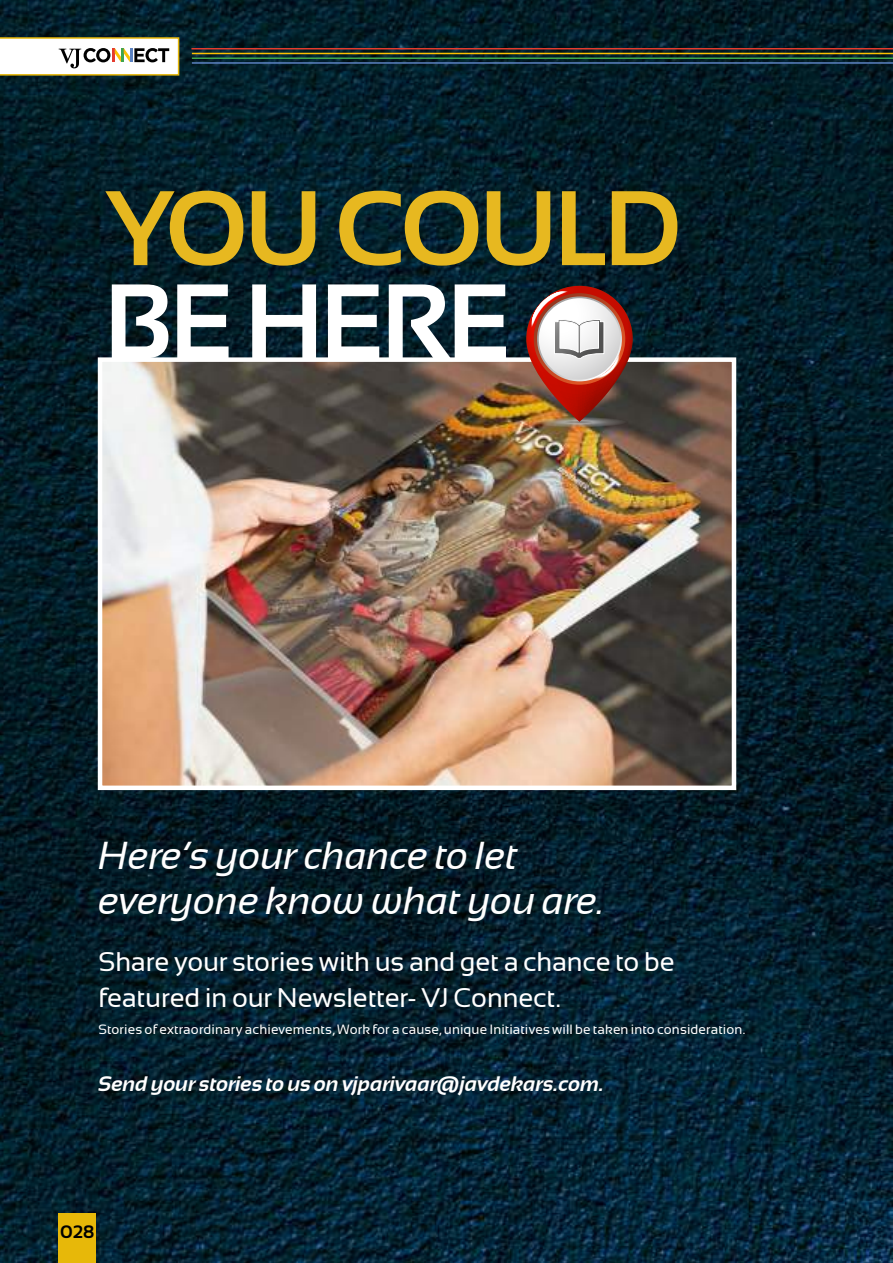
<style>
.page{position:relative;width:893px;height:1263px;background:#fff}
.page>*{position:absolute;margin:0;border:0;box-sizing:border-box;transform-origin:0 0}
.t1{font:700 105.75px "Sansation";letter-spacing:-.05em;color:#e7b820}
.t2{font:700 105.75px "Sansation";letter-spacing:-.03em;color:#fff}
.t3{font:italic 39px/45px "Sansation";color:#fff}
.t4{font:27px/36px "Sansation";letter-spacing:-.005em;color:#fff}
.t5{font:italic 700 21px "Sansation";letter-spacing:.005em;color:#fff}
.t6{font:700 18px "Sansation";color:#000}
.t7{font:13.5px "Sansation";letter-spacing:.01em;color:#fff}
</style>
<div class="page">
<img style="left:0;top:0;width:893px;height:1263px">
<img style="left:103px;top:362px;width:628px;height:423px">
<div style="left:98px;top:357px;width:638px;height:433px;border:4px solid #fff"></div>
<img style="left:526px;top:286px;width:107px;height:143px">
<hr style="left:191px;top:48px;width:702px;height:2px;background:#e53c2e">
<hr style="left:192px;top:53px;width:701px;height:1px;background:#fcc100">
<hr style="left:192px;top:57px;width:701px;height:2px;background:#3fa54c">
<hr style="left:192px;top:62px;width:701px;height:2px;background:#5b82c2">
<div style="left:58px;top:1214px;width:38px;height:49px;background:#e7b809"></div>
<svg style="left:0;top:37px;width:179px;height:39px"></svg>
<h1 class="t1" style="left:104px;top:169px;width:579px">YOU COULD</h1>
<h1 class="t2" style="left:104px;top:263px;width:408px">BE HERE</h1>
<h2 class="t3" style="left:98px;top:833px;width:508px">Here’s your chance to let everyone know what you are.</h2>
<h3 class="t4" style="left:98px;top:944px;width:578px">Share your stories with us and get a chance to be featured in our Newsletter- VJ Connect.</h3>
<p class="t7" style="left:98px;top:1022px;width:648px">Stories of extraordinary achievements, Work for a cause, unique Initiatives will be taken into consideration.</p>
<h3 class="t5" style="left:98px;top:1072px;width:507px">Send your stories to us on vjparivaar@javdekars.com.</h3>
<h3 class="t6" style="left:60px;top:1222px;width:36px">028</h3>
</div>
